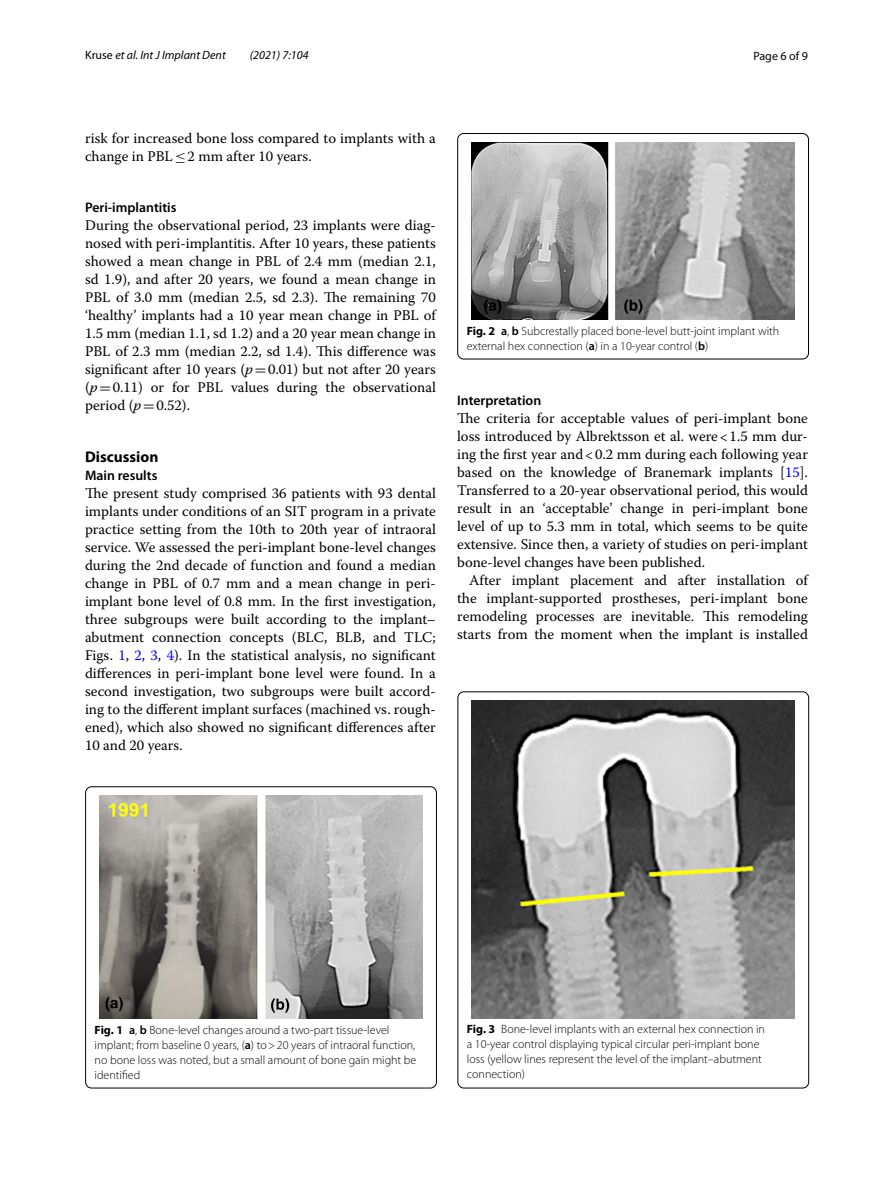
<style>
.page{position:relative;width:893px;height:1187px;background:#fff}
.page>*{position:absolute;margin:0;border:0;box-sizing:border-box;transform-origin:0 0}
.t1{font:700 15.45px "Myriad Pro";color:#000}
.t2{font:14.7px/18px "Warnock Pro";color:#000;text-align:justify}
.t3{font:600 13.8px "Myriad Pro";color:#000}
.t4{font:300 12px/15px "Myriad Pro";color:#000}
.t5{font:italic 12px "Myriad Pro";color:#000}
.t6{font:12px "Myriad Pro";color:#000}
.s1{font-style:normal}
.s2{font-family:"MTSY"}
.s3{font-style:italic}
.s4{color:#00f}
.s5{font-weight:700}
.s6{font-weight:600}
</style>
<div class="page">
<img style="left:99px;top:795px;width:324px;height:223px">
<div style="left:85px;top:786px;width:352px;height:302px;border:1px solid #000;border-radius:6px"></div>
<img style="left:471px;top:142px;width:324px;height:178px">
<div style="left:457px;top:133px;width:352px;height:226px;border:1px solid #000;border-radius:6px"></div>
<img style="left:472px;top:700px;width:323px;height:318px">
<div style="left:458px;top:691px;width:351px;height:397px;border:1px solid #000;border-radius:6px"></div>
<p class="t5" style="left:85px;top:48px;width:142px"><span class="s1">Kruse</span> et al. Int J Implant Dent</p>
<p class="t5" style="left:250px;top:48px;width:60px">(2021) 7:104</p>
<p class="t6" style="left:753px;top:48px;width:56px">Page 6 of 9</p>
<p class="t2" style="left:85px;top:128px;width:352px">risk for increased bone loss compared to implants with a change in PBL<span class="s2">≤</span>2 mm after 10 years.</p>
<p class="t3" style="left:85px;top:199px;width:93px">Peri‑implantitis</p>
<p class="t2" style="left:85px;top:216px;width:352px">During the observational period, 23 implants were diag&shy;nosed with peri-implantitis. After 10 years, these patients showed a mean change in PBL of 2.4 mm (median 2.1, sd 1.9), and after 20 years, we found a mean change in PBL of 3.0 mm (median 2.5, sd 2.3). The remaining 70 ‘healthy’ implants had a 10 year mean change in PBL of 1.5 mm (median 1.1, sd 1.2) and a 20 year mean change in PBL of 2.3 mm (median 2.2, sd 1.4). This difference was significant after 10 years (<span class="s3">p</span><span class="s2">=</span>0.01) but not after 20 years (<span class="s3">p</span><span class="s2">=</span>0.11) or for PBL values during the observational period (<span class="s3">p</span><span class="s2">=</span>0.52).</p>
<p class="t1" style="left:85px;top:446px;width:75px">Discussion</p>
<p class="t3" style="left:85px;top:466px;width:74px">Main results</p>
<p class="t2" style="left:85px;top:484px;width:352px">The present study comprised 36 patients with 93 dental implants under conditions of an SIT program in a private practice setting from the 10th to 20th year of intraoral service. We assessed the peri-implant bone-level changes during the 2nd decade of function and found a median change in PBL of 0.7 mm and a mean change in peri&shy;implant bone level of 0.8 mm. In the first investigation, three subgroups were built according to the implant– abutment connection concepts (BLC, BLB, and TLC; Figs. <span class="s4">1</span>, <span class="s4">2</span>, <span class="s4">3</span>, <span class="s4">4</span>). In the statistical analysis, no significant differences in peri-implant bone level were found. In a second investigation, two subgroups were built accord&shy;ing to the different implant surfaces (machined vs. rough&shy;ened), which also showed no significant differences after 10 and 20 years.</p>
<p class="t4" style="left:467px;top:323px;width:314px"><span class="s5">Fig. 2</span> <span class="s6">a</span>, <span class="s6">b</span> Subcrestally placed bone-level butt-joint implant with external hex connection (<span class="s6">a</span>) in a 10-year control (<span class="s6">b</span>)</p>
<p class="t3" style="left:457px;top:392px;width:86px">Interpretation</p>
<p class="t2" style="left:457px;top:409px;width:352px">The criteria for acceptable values of peri-implant bone loss introduced by Albrektsson et al. were&lt;1.5 mm dur&shy;ing the first year and&lt;0.2 mm during each following year based on the knowledge of Branemark implants [<span class="s4">15</span>].<br>Transferred to a 20-year observational period, this would result in an ‘acceptable’ change in peri-implant bone level of up to 5.3 mm in total, which seems to be quite extensive. Since then, a variety of studies on peri-implant bone-level changes have been published.</p>
<p class="t2" style="left:457px;top:571px;width:352px;text-indent:12px">After implant placement and after installation of the implant-supported prostheses, peri-implant bone remodeling processes are inevitable. This remodeling starts from the moment when the implant is installed</p>
<p class="t4" style="left:95px;top:1022px;width:323px"><span class="s5">Fig. 1</span> <span class="s6">a</span>, <span class="s6">b</span> Bone-level changes around a two-part tissue-level implant; from baseline 0 years, (<span class="s6">a</span>) to&gt;20 years of intraoral function, no bone loss was noted, but a small amount of bone gain might be identified</p>
<p class="t4" style="left:467px;top:1021px;width:300px"><span class="s5">Fig. 3</span> Bone-level implants with an external hex connection in a 10-year control displaying typical circular peri-implant bone loss (yellow lines represent the level of the implant–abutment connection)</p>
</div>
